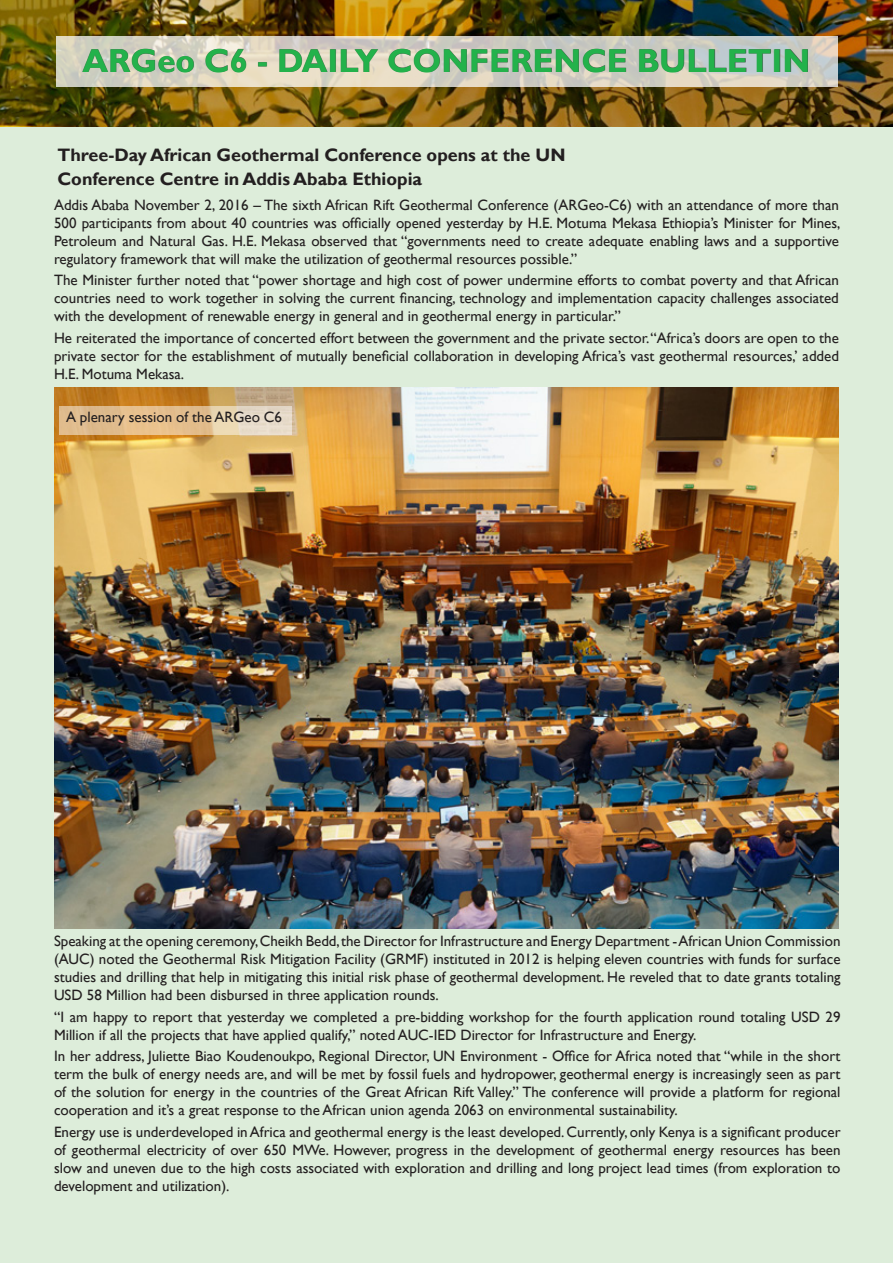
<style>
.page{position:relative;width:893px;height:1263px;background:#ddedda}
.page>*{position:absolute;margin:0;border:0;box-sizing:border-box;transform-origin:0 0}
.t1{font:700 33px "Gill Sans";color:#23b24b}
.t2{font:700 18px/24px "Gill Sans";color:#231f20}
.t3{font:15px/18px "Gill Sans";color:#231f20;text-align:justify}
</style>
<div class="page">
<img style="left:0;top:0;width:893px;height:127px">
<svg style="left:56px;top:36px;width:781px;height:51px;background:#d4d0c3"></svg>
<div style="left:83px;top:49px;width:725px;height:23px;background:#231f20;opacity:.75"></div>
<img style="left:54px;top:388px;width:785px;height:540px">
<svg style="left:59px;top:406px;width:233px;height:29px;background:#e4c69f"></svg>
<p class="t1" style="left:82px;top:41px;width:729px">ARGeo C6 - DAILY CONFERENCE BULLETIN</p>
<p class="t2" style="left:57px;top:143px;width:510px">Three-Day African Geothermal Conference opens at the UN<br>Conference Centre in Addis Ababa Ethiopia</p>
<p class="t3" style="left:54px;top:196px;width:788px">Addis Ababa November 2, 2016 – The sixth African Rift Geothermal Conference (ARGeo-C6) with an attendance of more than 500 participants from about 40 countries was officially opened yesterday by H.E. Motuma Mekasa Ethiopia’s Minister for Mines, Petroleum and Natural Gas. H.E. Mekasa observed that “governments need to create adequate enabling laws and a supportive regulatory framework that will make the utilization of geothermal resources possible.”</p>
<p class="t3" style="left:54px;top:271px;width:786px">The Minister further noted that “power shortage and high cost of power undermine efforts to combat poverty and that African countries need to work together in solving the current financing, technology and implementation capacity challenges associated with the development of renewable energy in general and in geothermal energy in particular.”</p>
<p class="t3" style="left:54px;top:329px;width:786px">He reiterated the importance of concerted effort between the government and the private sector. “Africa’s doors are open to the private sector for the establishment of mutually beneficial collaboration in developing Africa’s vast geothermal resources,’ added H.E. Motuma Mekasa.</p>
<p class="t3" style="left:66px;top:408px;width:218px">A plenary session of the ARGeo C6</p>
<p class="t3" style="left:54px;top:932px;width:788px">Speaking at the opening ceremony, Cheikh Bedd, the Director for Infrastructure and Energy Department - African Union Commission (AUC) noted the Geothermal Risk Mitigation Facility (GRMF) instituted in 2012 is helping eleven countries with funds for surface studies and drilling that help in mitigating this initial risk phase of geothermal development. He reveled that to date grants totaling USD 58 Million had been disbursed in three application rounds.</p>
<p class="t3" style="left:54px;top:1008px;width:788px">“I am happy to report that yesterday we completed a pre-bidding workshop for the fourth application round totaling USD 29<br>Million if all the projects that have applied qualify,” noted AUC-IED Director for Infrastructure and Energy.</p>
<p class="t3" style="left:54px;top:1047px;width:788px">In her address, Juliette Biao Koudenoukpo, Regional Director, UN Environment - Office for Africa noted that “while in the short term the bulk of energy needs are, and will be met by fossil fuels and hydropower, geothermal energy is increasingly seen as part of the solution for energy in the countries of the Great African Rift Valley.” The conference will provide a platform for regional cooperation and it’s a great response to the African union agenda 2063 on environmental sustainability.</p>
<p class="t3" style="left:54px;top:1123px;width:788px">Energy use is underdeveloped in Africa and geothermal energy is the least developed. Currently, only Kenya is a significant producer of geothermal electricity of over 650 MWe. However, progress in the development of geothermal energy resources has been slow and uneven due to the high costs associated with exploration and drilling and long project lead times (from exploration to development and utilization).</p>
</div>
